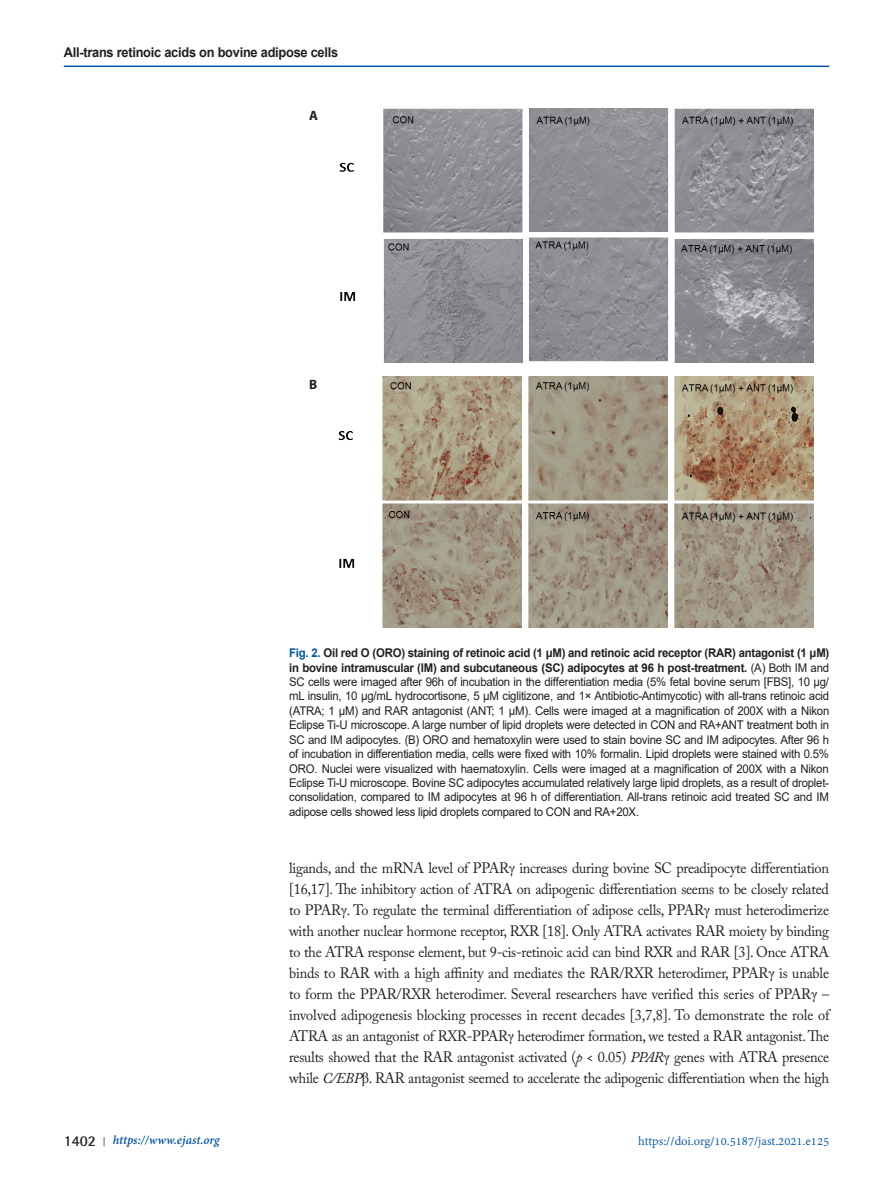
<style>
.page{position:relative;width:893px;height:1191px;background:#fff}
.page>*{position:absolute;margin:0;border:0;box-sizing:border-box;transform-origin:0 0}
.표준{font:15px/21px "Adobe Caslon Pro";letter-spacing:-.02em;color:#231f20;text-align:justify;scale:.95 1}
.t1{font:700 13.5px "Arial";letter-spacing:-.02em;color:#231f20;scale:.95 1}
.t2{font:13.5px "Adobe Devanagari";color:#0154a6}
.t3{font:italic 700 13.5px "Adobe Devanagari";color:#0154a6}
.t4{font:700 13.5px "Myriad Pro";color:#231f20}
.t5{font:12px/14.4px "Arial";letter-spacing:-.02em;color:#231f20;text-align:justify;scale:.95 1}
.s1{font-weight:700;color:#0154a6}
.s2{font-weight:700}
.s3{font-family:"Times New Roman"}
.s4{font-style:italic}
.s5{font-family:"Rotis Semi Sans Std";font-style:normal;font-size:15px;color:#231f20}
.s6{font-family:"Shonar Bangla";font-style:normal;font-size:12px;color:#231f20}
</style>
<div class="page">
<hr style="left:64px;top:66px;width:765px;height:1px;background:#0154a6">
<img style="left:339px;top:108px;width:474px;height:254px">
<img style="left:338px;top:376px;width:475px;height:251px">
<p class="t1" style="left:64px;top:42px;width:290px">All-trans retinoic acids on bovine adipose cells</p>
<p class="t4" style="left:309px;top:106px;width:10px">A</p>
<p class="t4" style="left:309px;top:376px;width:10px">B</p>
<p class="t5" style="left:289px;top:646px;width:570px"><span class="s1">Fig. 2.</span> <span class="s2">Oil red O (ORO) staining of retinoic acid (1 μM) and retinoic acid receptor (RAR) antagonist (1 μM) in bovine intramuscular (IM) and subcutaneous (SC) adipocytes at 96 h post-treatment.</span> (A) Both IM and SC cells were imaged after 96h of incubation in the differentiation media (5% fetal bovine serum [FBS], 10 μg/ mL insulin, 10 μg/mL hydrocortisone, 5 μM ciglitizone, and 1× Antibiotic-Antimycotic) with all-trans retinoic acid (ATRA; 1 μM) and RAR antagonist (ANT; 1 μM). Cells were imaged at a magnification of 200X with a Nikon Eclipse Ti-U microscope. A large number of lipid droplets were detected in CON and RA+ANT treatment both in SC and IM adipocytes. (B) ORO and hematoxylin were used to stain bovine SC and IM adipocytes. After 96 h of incubation in differentiation media, cells were fixed with 10% formalin. Lipid droplets were stained with 0.5% ORO. Nuclei were visualized with haematoxylin. Cells were imaged at a magnification of 200X with a Nikon Eclipse Ti-U microscope. Bovine SC adipocytes accumulated relatively large lipid droplets, as a result of droplet&shy;consolidation, compared to IM adipocytes at 96 h of differentiation. All-trans retinoic acid treated SC and IM adipose cells showed less lipid droplets compared to CON and RA+20X.</p>
<p class="표준" style="left:289px;top:857px;width:570px">ligands, and the mRNA level of PPAR<span class="s3">γ</span> increases during bovine SC preadipocyte differentiation [16,17]. The inhibitory action of ATRA on adipogenic differentiation seems to be closely related to PPAR<span class="s3">γ</span>. To regulate the terminal differentiation of adipose cells, PPAR<span class="s3">γ</span> must heterodimerize with another nuclear hormone receptor, RXR [18]. Only ATRA activates RAR moiety by binding to the ATRA response element, but 9-cis-retinoic acid can bind RXR and RAR [3]. Once ATRA binds to RAR with a high affinity and mediates the RAR/RXR heterodimer, PPAR<span class="s3">γ</span> is unable to form the PPAR/RXR heterodimer. Several researchers have verified this series of PPAR<span class="s3">γ</span> – involved adipogenesis blocking processes in recent decades [3,7,8]. To demonstrate the role of ATRA as an antagonist of RXR-PPAR<span class="s3">γ</span> heterodimer formation, we tested a RAR antagonist. The results showed that the RAR antagonist activated (<span class="s4">p</span> &lt; 0.05) <span class="s4">PPAR</span><span class="s3">γ</span> genes with ATRA presence while <span class="s4">C/EBP</span><span class="s3">β</span>. RAR antagonist seemed to accelerate the adipogenic differentiation when the high</p>
<p class="t3" style="left:64px;top:1132px;width:157px"><span class="s5">1402</span> <span class="s6">|</span> https://www.ejast.org</p>
<p class="t2" style="left:638px;top:1133px;width:192px">https://doi.org/10.5187/jast.2021.e125</p>
</div>
